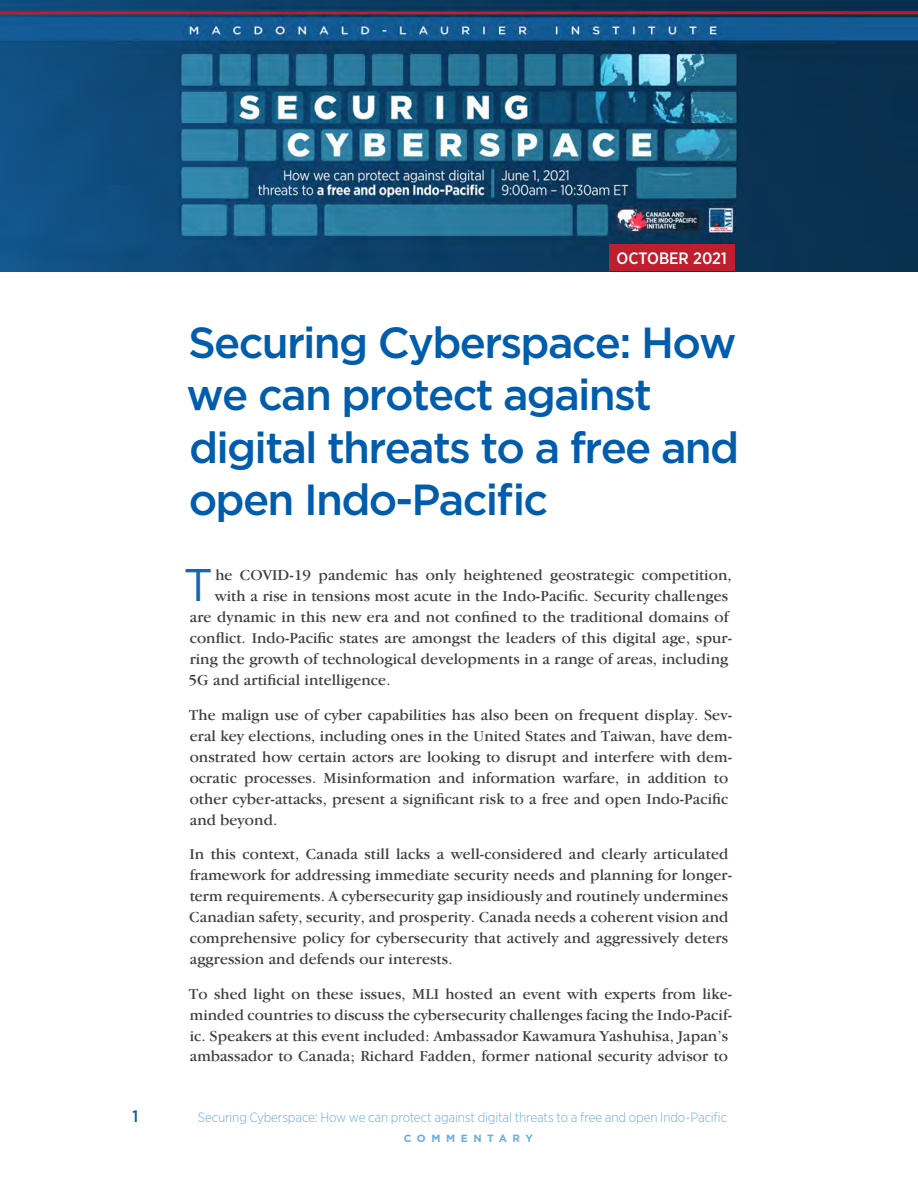
<style>
.page{position:relative;width:918px;height:1188px;background:#fff}
.page>*{position:absolute;margin:0;border:0;box-sizing:border-box;transform-origin:0 0}
.Intro_paragraph_with{font:45.75px "Gotham";color:#1467b1}
.H-1{font:500 43.5px/52.5px "Gotham";letter-spacing:-.04em;color:#015dab}
.t1{font:500 16.5px "Gotham Narrow";color:#fff}
.t2{font:500 16.5px "Gotham Narrow";color:#015dab}
.Intro_paragraph_with-2{font:15.75px/21px "Garamond IT Cby BT";letter-spacing:.005em;color:#3e3e3f}
.t3{font:300 13.5px "Gotham Narrow";letter-spacing:-.01em;color:#6caddf}
.t4{font:700 10.5px "Gotham";letter-spacing:.52em;color:#6caddf}
</style>
<div class="page">
<img style="left:0;top:0;width:918px;height:272px">
<div style="left:609px;top:244px;width:125px;height:26px;background:#be1e2d"></div>
<p class="t1" style="left:617px;top:247px;width:112px">OCTOBER 2021</p>
<p class="H-1" style="left:187px;top:315px;width:554px">Securing Cyberspace: How we can protect against digital threats to a free and open Indo-Pacific</p>
<p class="Intro_paragraph_with" style="left:184px;top:560px;width:31px">T</p>
<p class="Intro_paragraph_with-2" style="left:215px;top:564px;width:518px">he COVID-19 pandemic has only heightened geostrategic competition,</p>
<p class="Intro_paragraph_with-2" style="left:215px;top:585px;width:515px">with a rise in tensions most acute in the Indo-Pacific. Security challenges</p>
<p class="Intro_paragraph_with-2" style="left:190px;top:606px;width:540px">are dynamic in this new era and not confined to the traditional domains of</p>
<p class="Intro_paragraph_with-2" style="left:190px;top:627px;width:544px">conflict. Indo-Pacific states are amongst the leaders of this digital age, spur-</p>
<p class="Intro_paragraph_with-2" style="left:190px;top:648px;width:540px">ring the growth of technological developments in a range of areas, including</p>
<p class="Intro_paragraph_with-2" style="left:188px;top:669px;width:204px">5G and artificial intelligence.</p>
<p class="Intro_paragraph_with-2" style="left:189px;top:704px;width:545px">The malign use of cyber capabilities has also been on frequent display. Sev&shy;eral key elections, including ones in the United States and Taiwan, have dem&shy;onstrated how certain actors are looking to disrupt and interfere with dem&shy;ocratic processes. Misinformation and information warfare, in addition to other cyber-attacks, present a significant risk to a free and open Indo-Pacific and beyond.</p>
<p class="Intro_paragraph_with-2" style="left:189px;top:843px;width:544px">In this context, Canada still lacks a well-considered and clearly articulated framework for addressing immediate security needs and planning for longer&shy;term requirements. A cybersecurity gap insidiously and routinely undermines Canadian safety, security, and prosperity. Canada needs a coherent vision and comprehensive policy for cybersecurity that actively and aggressively deters aggression and defends our interests.</p>
<p class="Intro_paragraph_with-2" style="left:189px;top:983px;width:545px">To shed light on these issues, MLI hosted an event with experts from like&shy;minded countries to discuss the cybersecurity challenges facing the Indo-Pacif&shy;ic. Speakers at this event included: Ambassador Kawamura Yashuhisa, Japan’s ambassador to Canada; Richard Fadden, former national security advisor to</p>
<p class="t2" style="left:132px;top:1106px;width:7px">1</p>
<p class="t3" style="left:198px;top:1109px;width:531px">Securing Cyberspace: How we can protect against digital threats to a free and open Indo-Pacific</p>
<p class="t4" style="left:404px;top:1132px;width:130px">COMMENTARY</p>
</div>
